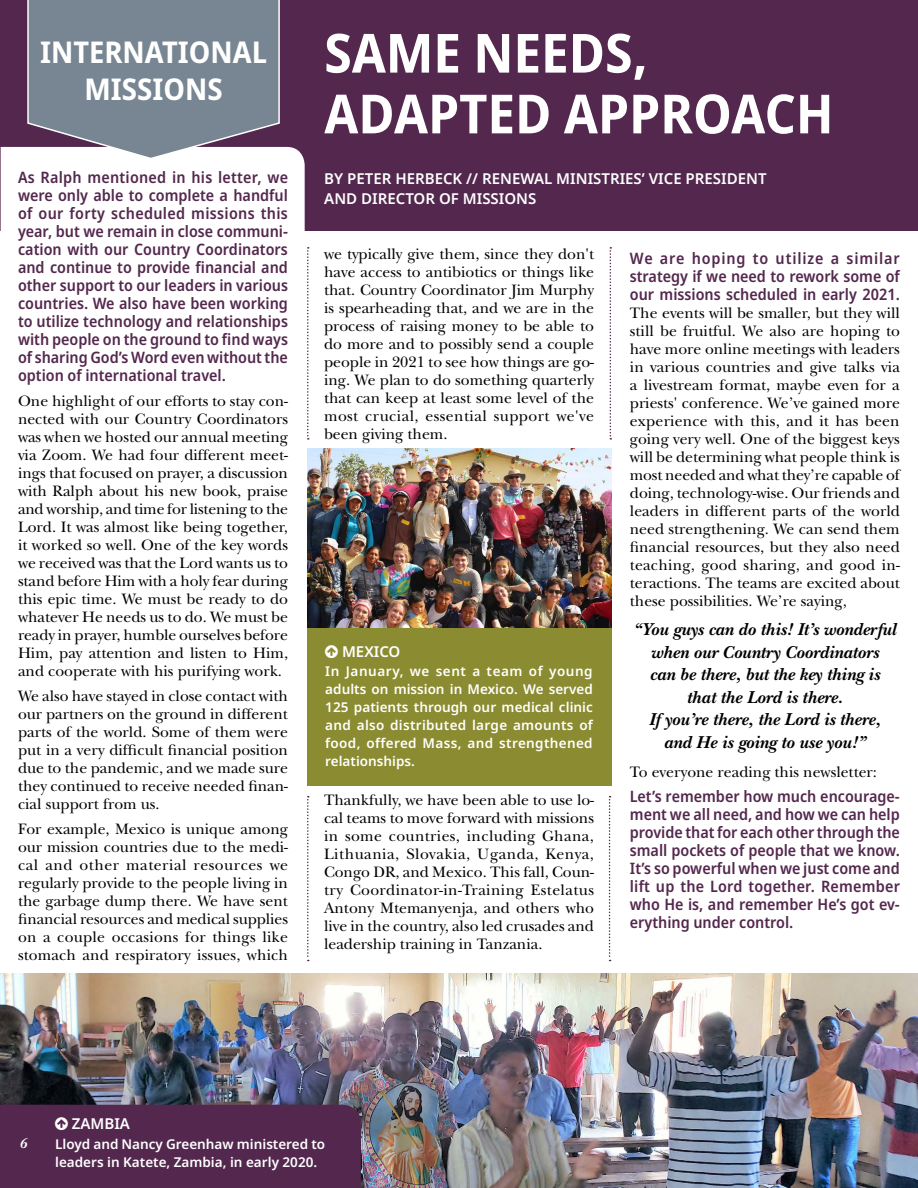
<style>
.page{position:relative;width:918px;height:1188px;background:#fff}
.page>*{position:absolute;margin:0;border:0;box-sizing:border-box;transform-origin:0 0}
.t1{font:700 semi-condensed 54px/60.8px "Noto Sans";color:#fff}
.t2{font:700 semi-condensed 30px/36.8px "Noto Sans";color:#fff;text-align:center}
.t3{font:italic 700 18px/22.5px "New Baskerville";color:#000;text-align:center}
.t4{font:15.75px/18px "New Baskerville";color:#000;text-align:justify}
.t5{font:600 semi-condensed 15.75px/18px "Noto Sans";color:#54284e;text-align:justify}
.t6{font:600 15px/19.8px "Noto Sans";color:#fff}
.t7{font:italic 700 15px "New Baskerville";color:#fff}
.t8{font:600 13.5px/18px "Noto Sans";color:#fff;text-align:justify}
</style>
<div class="page">
<img style="left:307px;top:449px;width:304px;height:179px">
<div style="left:0;top:0;width:918px;height:231px;background:#54284e"></div>
<div style="left:1px;top:147px;width:304px;height:84px;background:#fff"></div>
<img style="left:0;top:974px;width:918px;height:214px">
<svg style="left:609px;top:796px;width:2px;height:165px"></svg>
<div style="left:307px;top:628px;width:304px;height:158px;background:#8b8c31"></div>
<svg style="left:307px;top:247px;width:2px;height:193px"></svg>
<svg style="left:27px;top:0;width:254px;height:160px;background:#818b98"></svg>
<svg style="left:610px;top:247px;width:1px;height:193px"></svg>
<svg style="left:307px;top:796px;width:2px;height:165px"></svg>
<div style="left:0;top:1105px;width:361px;height:83px;background:#54284e"></div>
<h2 class="t2" style="left:40px;top:34px;width:228px">INTERNATIONAL<br>MISSIONS</h2>
<p class="t5" style="left:18px;top:169px;width:272px">As Ralph mentioned in his letter, we were only able to complete a handful of our forty scheduled missions this year, but we remain in close communi&shy;cation with our Country Coordinators and continue to provide financial and other support to our leaders in various countries. We also have been working to utilize technology and relationships with people on the ground to find ways of sharing God’s Word even without the option of international travel.</p>
<p class="t4" style="left:18px;top:392px;width:272px">One highlight of our efforts to stay con&shy;nected with our Country Coordinators was when we hosted our annual meeting via Zoom. We had four different meet&shy;ings that focused on prayer, a discussion with Ralph about his new book, praise and worship, and time for listening to the Lord. It was almost like being together, it worked so well. One of the key words we received was that the Lord wants us to stand before Him with a holy fear during this epic time. We must be ready to do whatever He needs us to do. We must be ready in prayer, humble ourselves before Him, pay attention and listen to Him, and cooperate with his purifying work.</p>
<p class="t4" style="left:18px;top:687px;width:272px">We also have stayed in close contact with our partners on the ground in different parts of the world. Some of them were put in a very difficult financial position due to the pandemic, and we made sure they continued to receive needed finan&shy;cial support from us.</p>
<p class="t4" style="left:18px;top:820px;width:272px">For example, Mexico is unique among our mission countries due to the medi&shy;cal and other material resources we regularly provide to the people living in the garbage dump there. We have sent financial resources and medical supplies on a couple occasions for things like stomach and respiratory issues, which</p>
<h1 class="t1" style="left:324px;top:24px;width:511px">SAME NEEDS,<br>ADAPTED APPROACH</h1>
<p class="t6" style="left:324px;top:169px;width:444px">BY PETER HERBECK // RENEWAL MINISTRIES’ VICE PRESIDENT<br>AND DIRECTOR OF MISSIONS</p>
<p class="t4" style="left:324px;top:245px;width:272px">we typically give them, since they don't have access to antibiotics or things like that. Country Coordinator Jim Murphy is spearheading that, and we are in the process of raising money to be able to do more and to possibly send a couple people in 2021 to see how things are go&shy;ing. We plan to do something quarterly that can keep at least some level of the most crucial, essential support we've been giving them.</p>
<p class="t6" style="left:342px;top:642px;width:60px">MEXICO</p>
<p class="t8" style="left:325px;top:663px;width:269px">In January, we sent a team of young adults on mission in Mexico. We served 125 patients through our medical clinic and also distributed large amounts of food, offered Mass, and strengthened relationships.</p>
<p class="t4" style="left:324px;top:791px;width:272px">Thankfully, we have been able to use lo&shy;cal teams to move forward with missions in some countries, including Ghana, Lithuania, Slovakia, Uganda, Kenya, Congo DR, and Mexico. This fall, Coun&shy;try Coordinator-in-Training Estelatus Antony Mtemanyenja, and others who live in the country, also led crusades and leadership training in Tanzania.</p>
<p class="t5" style="left:630px;top:250px;width:272px">We are hoping to utilize a similar strategy if we need to rework some of our missions scheduled in early 2021.</p>
<p class="t4" style="left:630px;top:304px;width:272px">The events will be smaller, but they will still be fruitful. We also are hoping to have more online meetings with leaders in various countries and give talks via a livestream format, maybe even for a priests' conference. We’ve gained more experience with this, and it has been going very well. One of the biggest keys will be determining what people think is most needed and what they’re capable of doing, technology-wise. Our friends and leaders in different parts of the world need strengthening. We can send them financial resources, but they also need teaching, good sharing, and good in&shy;teractions. The teams are excited about these possibilities. We’re saying,</p>
<p class="t3" style="left:634px;top:618px;width:264px">“You guys can do this! It’s wonderful when our Country Coordinators<br>can be there, but the key thing is that the Lord is there.<br>If you’re there, the Lord is there, and He is going to use you!”</p>
<p class="t4" style="left:630px;top:763px;width:249px">To everyone reading this newsletter:</p>
<p class="t5" style="left:630px;top:787px;width:272px">Let’s remember how much encourage&shy;ment we all need, and how we can help provide that for each other through the small pockets of people that we know.<br>It’s so powerful when we just come and lift up the Lord together. Remember who He is, and remember He’s got ev&shy;erything under control.</p>
<p class="t7" style="left:19px;top:1134px;width:9px">6</p>
<p class="t6" style="left:72px;top:1114px;width:60px">ZAMBIA</p>
<p class="t8" style="left:55px;top:1136px;width:271px">Lloyd and Nancy Greenhaw ministered to leaders in Katete, Zambia, in early 2020.</p>
</div>
